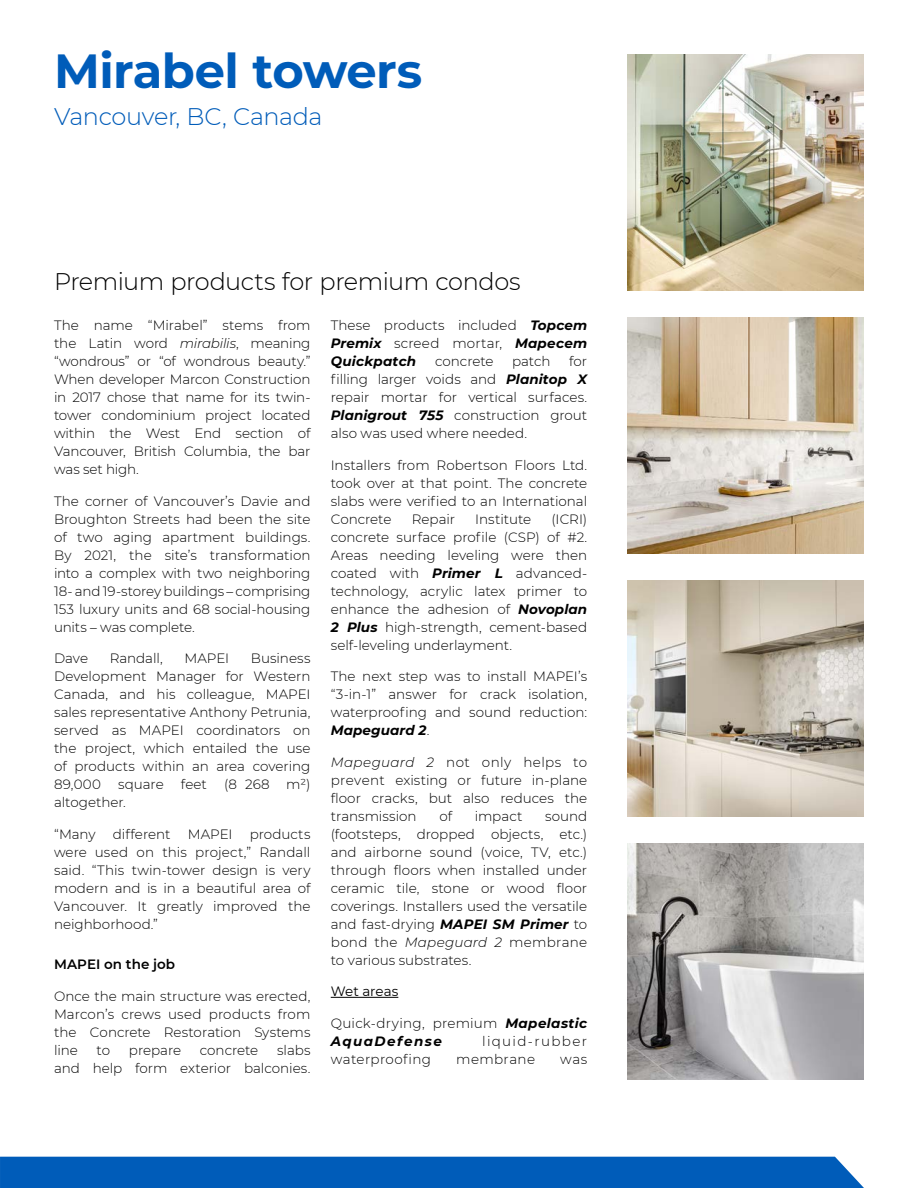
<style>
.page{position:relative;width:918px;height:1188px;background:#fff}
.page>*{position:absolute;margin:0;border:0;box-sizing:border-box;transform-origin:0 0}
.t1{font:700 48px "Montserrat";letter-spacing:-.015em;color:#005cb9}
.t2{font:300 24px "Montserrat";letter-spacing:-.015em;color:#000}
.t3{font:300 24px "Montserrat";letter-spacing:-.015em;color:#005cb9}
.t4{font:300 13.5px/18px "Montserrat";color:#000;text-align:justify}
.t5{font:italic 700 13.5px/18px "Montserrat";letter-spacing:.11em;color:#000}
.t6{font:300 13.5px "Montserrat";letter-spacing:.03em;color:#000}
.t7{font:600 13.5px "Montserrat";letter-spacing:.005em;color:#000}
.t8{font:300 13.5px "Montserrat";letter-spacing:.095em;color:#000}
.t9{font:13.5px "Montserrat";letter-spacing:-.005em;color:#000}
.s1{font-weight:700;font-style:italic}
.s2{font-style:italic}
.s3{font-weight:300;font-style:normal}
</style>
<div class="page">
<img style="left:628px;top:317px;width:236px;height:237px">
<img style="left:628px;top:580px;width:236px;height:237px">
<img style="left:628px;top:54px;width:236px;height:236px">
<img style="left:628px;top:844px;width:236px;height:236px">
<div style="left:0;top:1157px;width:864px;height:31px;background:#005cb9"></div>
<hr style="left:331px;top:997px;width:67px;height:1px;background:#000">
<h1 class="t1" style="left:54px;top:36px;width:370px">Mirabel towers</h1>
<h2 class="t3" style="left:54px;top:101px;width:270px">Vancouver, BC, Canada</h2>
<h2 class="t2" style="left:54px;top:265px;width:468px">Premium products for premium condos</h2>
<p class="t4" style="left:331px;top:316px;width:258px">These products included <span class="s1">Topcem Premix</span> screed mortar, <span class="s1">Mapecem Quickpatch</span></p>
<p class="t4" style="left:54px;top:316px;width:258px">The name “Mirabel” stems from the Latin word <span class="s2">mirabilis</span>, meaning “wondrous” or “of wondrous beauty.” When developer Marcon Construction in 2017 chose that name for its twin&shy;tower condominium project located within the West End section of Vancouver, British Columbia, the bar was set high.</p>
<p class="t4" style="left:54px;top:492px;width:258px">The corner of Vancouver’s Davie and Broughton Streets had been the site of two aging apartment buildings.<br>By 2021, the site’s transformation into a complex with two neighboring 18- and 19-storey buildings – comprising 153 luxury units and 68 social-housing units – was complete.</p>
<p class="t4" style="left:54px;top:649px;width:36px">Dave</p>
<p class="t4" style="left:110px;top:649px;width:55px">Randall,</p>
<p class="t4" style="left:184px;top:649px;width:46px">MAPEI</p>
<p class="t4" style="left:331px;top:352px;width:258px;text-indent:238px">for filling larger voids and <span class="s1">Planitop X </span>repair mortar for vertical surfaces.<br><span class="s1">Planigrout 755</span> construction grout also was used where needed.</p>
<p class="t4" style="left:331px;top:456px;width:258px">Installers from Robertson Floors Ltd. took over at that point. The concrete slabs were verified to an International Concrete</p>
<p class="t4" style="left:435px;top:352px;width:60px">concrete</p>
<p class="t4" style="left:512px;top:352px;width:40px">patch</p>
<p class="t4" style="left:331px;top:510px;width:258px;text-indent:221px">(ICRI) concrete surface profile (CSP) of #2.<br>Areas needing leveling were then coated with <span class="s1">Primer L</span> advanced&shy;technology, acrylic latex primer to enhance the adhesion of <span class="s1">Novoplan 2 Plus</span> high-strength, cement-based self-leveling underlayment.</p>
<p class="t4" style="left:331px;top:667px;width:258px">The next step was to install MAPEI’s “3-in-1” answer for crack isolation, waterproofing and sound reduction:<br><span class="s1">Mapeguard 2</span>.</p>
<p class="t4" style="left:331px;top:753px;width:258px"><span class="s2">Mapeguard 2</span> not only helps to prevent existing or future in-plane floor cracks, but also reduces the transmission</p>
<p class="t4" style="left:412px;top:510px;width:45px">Repair</p>
<p class="t4" style="left:475px;top:510px;width:57px">Institute</p>
<p class="t4" style="left:54px;top:649px;width:258px;text-indent:197px">Business Development Manager for Western Canada, and his colleague, MAPEI sales representative Anthony Petrunia, served as MAPEI coordinators on the project, which entailed the use of products within an area covering 89,000</p>
<p class="t4" style="left:118px;top:775px;width:47px">square</p>
<p class="t4" style="left:181px;top:775px;width:28px">feet</p>
<p class="t4" style="left:224px;top:775px;width:88px">(8 268 m²)</p>
<p class="t4" style="left:54px;top:793px;width:73px">altogether.</p>
<p class="t4" style="left:54px;top:824px;width:43px">“Many</p>
<p class="t4" style="left:113px;top:824px;width:59px">different</p>
<p class="t4" style="left:188px;top:824px;width:46px">MAPEI</p>
<p class="t4" style="left:439px;top:806px;width:14px">of</p>
<p class="t4" style="left:475px;top:806px;width:49px">impact</p>
<p class="t4" style="left:331px;top:806px;width:258px;text-indent:214px">sound (footsteps, dropped objects, etc.) and airborne sound (voice, TV, etc.) through floors when installed under ceramic tile, stone or wood floor coverings. Installers used the versatile and fast-drying <span class="s1">MAPEI SM Primer</span> to bond the <span class="s2">Mapeguard 2</span> membrane to various substrates.</p>
<p class="t9" style="left:331px;top:982px;width:69px">Wet areas</p>
<p class="t5" style="left:331px;top:1013px;width:258px"><span class="s3">Quick-drying, premium</span> Mapelastic<br>AquaDefense</p>
<p class="t4" style="left:54px;top:824px;width:258px;text-indent:196px">products were used on this project,” Randall said. “This twin-tower design is very modern and is in a beautiful area of Vancouver. It greatly improved the neighborhood.”</p>
<p class="t7" style="left:54px;top:955px;width:123px">MAPEI on the job</p>
<p class="t4" style="left:54px;top:986px;width:258px">Once the main structure was erected, Marcon’s crews used products from the Concrete Restoration Systems line</p>
<p class="t8" style="left:482px;top:1032px;width:106px">liquid-rubber</p>
<p class="t4" style="left:54px;top:1040px;width:258px;text-align:right">slabs<br>and help form exterior balconies.</p>
<p class="t4" style="left:97px;top:1040px;width:15px">to</p>
<p class="t4" style="left:129px;top:1040px;width:54px">prepare</p>
<p class="t4" style="left:200px;top:1040px;width:60px">concrete</p>
<p class="t6" style="left:331px;top:1050px;width:102px">waterproofing</p>
<p class="t6" style="left:456px;top:1050px;width:80px">membrane</p>
<p class="t4" style="left:560px;top:1049px;width:28px">was</p>
</div>
